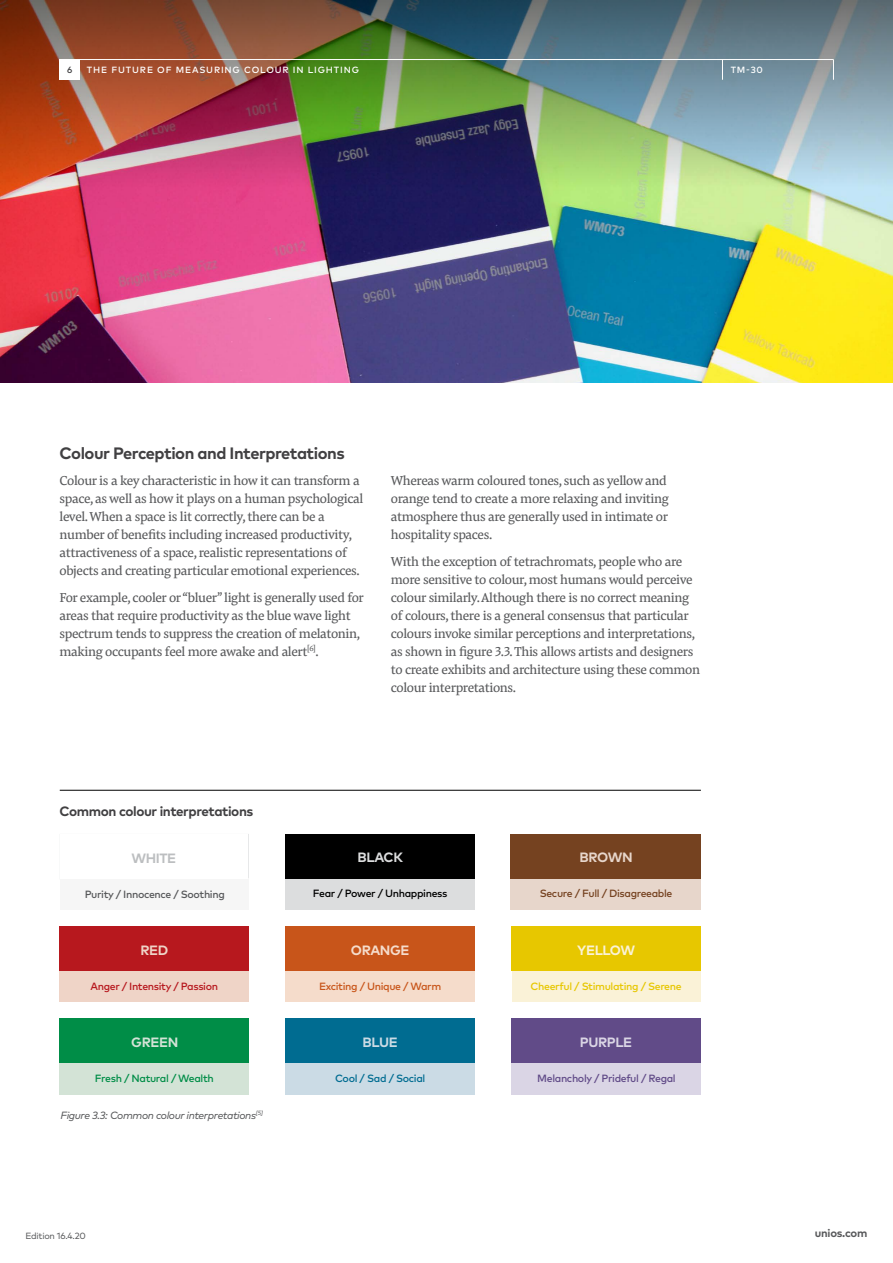
<style>
.page{position:relative;width:893px;height:1263px;background:#fff}
.page>*{position:absolute;margin:0;border:0;box-sizing:border-box;transform-origin:0 0}
.t1{font:700 16.5px "FF Mark Pro";letter-spacing:-.03em;color:#414042}
.t2{font:13.5px/18px "Pensum Pro";letter-spacing:-.03em;color:#58595b}
.t3{font:700 13.5px "FF Mark Pro";letter-spacing:-.03em;color:#414042}
.t4{font:700 13.5px "FF Mark Pro";letter-spacing:-.03em;color:#f5dccb}
.t5{font:700 13.5px "FF Mark Pro";letter-spacing:-.03em;color:#faf2d7}
.t6{font:700 13.5px "FF Mark Pro";letter-spacing:-.03em;color:#dad5e5}
.t7{font:700 13.5px "FF Mark Pro";letter-spacing:-.03em;color:#bcbec0}
.t8{font:700 13.5px "FF Mark Pro";letter-spacing:-.03em;color:#dcddde}
.t9{font:700 13.5px "FF Mark Pro";letter-spacing:-.03em;color:#e7d6cb}
.t10{font:700 13.5px "FF Mark Pro";letter-spacing:-.03em;color:#d3e3d6}
.t11{font:700 13.5px "FF Mark Pro";color:#cbdbe5}
.t12{font:700 13.5px "FF Mark Pro";color:#efd4c7}
.t13{font:700 11.25px "FF Mark Pro";letter-spacing:-.02em;color:#58595b}
.t14{font:italic 10.5px "FF Mark Pro";letter-spacing:-.035em;color:#58595b}
.t15{font:500 10.5px "FF Mark Pro";letter-spacing:-.035em;color:#e7c700}
.t16{font:500 10.5px "FF Mark Pro";letter-spacing:-.035em;color:#58595b}
.t17{font:500 10.5px "FF Mark Pro";letter-spacing:-.035em;color:#614b88}
.t18{font:500 10.5px "FF Mark Pro";letter-spacing:-.035em;color:#754220}
.t19{font:500 10.5px "FF Mark Pro";letter-spacing:-.035em;color:#b7181e}
.t20{font:500 10.5px "FF Mark Pro";letter-spacing:-.035em;color:#000}
.t21{font:500 10.5px "FF Mark Pro";letter-spacing:-.035em;color:#c8551a}
.t22{font:500 10.5px "FF Mark Pro";letter-spacing:-.035em;color:#008d47}
.t23{font:500 10.5px "FF Mark Pro";letter-spacing:-.035em;color:#006c91}
.t24{font:500 9px "FF Mark Pro";letter-spacing:.095em;color:#fff}
.t25{font:9px "FF Mark Pro";letter-spacing:-.03em;color:#58595b}
.t26{font:500 9px "FF Mark Pro";color:#414042}
</style>
<div class="page">
<img style="left:0;top:0;width:893px;height:382px">
<div style="left:60px;top:878px;width:189px;height:32px;background:#f6f6f6"></div>
<div style="left:285px;top:878px;width:190px;height:32px;background:#dcddde"></div>
<div style="left:511px;top:878px;width:190px;height:32px;background:#e7d6cb"></div>
<div style="left:60px;top:970px;width:189px;height:32px;background:#efd4c7"></div>
<div style="left:285px;top:970px;width:190px;height:32px;background:#f5dccb"></div>
<div style="left:512px;top:970px;width:189px;height:32px;background:#faf2d7"></div>
<div style="left:60px;top:1063px;width:189px;height:31px;background:#d3e3d6"></div>
<div style="left:285px;top:1063px;width:190px;height:31px;background:#cbdbe5"></div>
<div style="left:511px;top:1063px;width:190px;height:31px;background:#dad5e5"></div>
<div style="left:60px;top:834px;width:188px;height:45px;background:#fff"></div>
<div style="left:285px;top:834px;width:190px;height:44px;background:#000"></div>
<div style="left:511px;top:834px;width:190px;height:44px;background:#754220"></div>
<div style="left:60px;top:926px;width:189px;height:44px;background:#b7181e"></div>
<div style="left:285px;top:926px;width:190px;height:44px;background:#c8551a"></div>
<div style="left:511px;top:926px;width:190px;height:44px;background:#e7c700"></div>
<div style="left:60px;top:1018px;width:189px;height:45px;background:#008d47"></div>
<div style="left:285px;top:1018px;width:190px;height:45px;background:#006c91"></div>
<div style="left:511px;top:1018px;width:190px;height:45px;background:#614b88"></div>
<hr style="left:60px;top:790px;width:641px;height:1px;background:#000">
<div style="left:60px;top:60px;width:20px;height:20px;background:#fff"></div>
<hr style="left:60px;top:59px;width:773px;height:1px;background:#fff">
<svg style="left:833px;top:60px;width:1px;height:20px"></svg>
<svg style="left:722px;top:60px;width:1px;height:20px"></svg>
<p class="t26" style="left:67px;top:63px;width:7px">6</p>
<p class="t24" style="left:87px;top:63px;width:274px">THE FUTURE OF MEASURING COLOUR IN LIGHTING</p>
<p class="t24" style="left:731px;top:63px;width:34px">TM-30</p>
<p class="t1" style="left:60px;top:440px;width:287px">Colour Perception and Interpretations</p>
<p class="t2" style="left:60px;top:471px;width:305px">Colour is a key characteristic in how it can transform a space, as well as how it plays on a human psychological level. When a space is lit correctly, there can be a number of benefits including increased productivity, attractiveness of a space, realistic representations of objects and creating particular emotional experiences.</p>
<p class="t2" style="left:60px;top:588px;width:306px">For example, cooler or “bluer” light is generally used for areas that require productivity as the blue wave light spectrum tends to suppress the creation of melatonin, making occupants feel more awake and alert<sup>[6]</sup>.</p>
<p class="t2" style="left:391px;top:471px;width:279px;text-align:justify">Whereas warm coloured tones, such as yellow and orange tend to create a more relaxing and inviting atmosphere thus are generally used in intimate or hospitality spaces.</p>
<p class="t2" style="left:391px;top:552px;width:311px">With the exception of tetrachromats, people who are more sensitive to colour, most humans would perceive colour similarly. Although there is no correct meaning of colours, there is a general consensus that particular colours invoke similar perceptions and interpretations, as shown in figure 3.3. This allows artists and designers to create exhibits and architecture using these common colour interpretations.</p>
<p class="t3" style="left:60px;top:801px;width:195px">Common colour interpretations</p>
<p class="t7" style="left:132px;top:848px;width:46px">WHITE</p>
<p class="t8" style="left:358px;top:847px;width:47px">BLACK</p>
<p class="t9" style="left:579px;top:847px;width:55px">BROWN</p>
<p class="t16" style="left:85px;top:886px;width:142px">Purity / Innocence / Soothing</p>
<p class="t20" style="left:313px;top:886px;width:136px">Fear / Power / Unhappiness</p>
<p class="t18" style="left:540px;top:886px;width:134px">Secure / Full / Disagreeable</p>
<p class="t12" style="left:140px;top:939px;width:29px">RED</p>
<p class="t4" style="left:351px;top:939px;width:60px">ORANGE</p>
<p class="t5" style="left:577px;top:939px;width:59px">YELLOW</p>
<p class="t19" style="left:91px;top:978px;width:129px">Anger / Intensity / Passion</p>
<p class="t21" style="left:319px;top:978px;width:124px">Exciting / Unique / Warm</p>
<p class="t15" style="left:530px;top:978px;width:153px">Cheerful / Stimulating / Serene</p>
<p class="t10" style="left:131px;top:1032px;width:48px">GREEN</p>
<p class="t11" style="left:363px;top:1032px;width:37px">BLUE</p>
<p class="t6" style="left:580px;top:1032px;width:54px">PURPLE</p>
<p class="t22" style="left:95px;top:1070px;width:120px">Fresh / Natural / Wealth</p>
<p class="t23" style="left:335px;top:1070px;width:92px">Cool / Sad / Social</p>
<p class="t17" style="left:537px;top:1070px;width:140px">Melancholy / Prideful / Regal</p>
<p class="t14" style="left:60px;top:1107px;width:204px">Figure 3.3: Common colour interpretations<sup>[5]</sup></p>
<p class="t25" style="left:26px;top:1229px;width:62px">Edition 16.4.20</p>
<p class="t13" style="left:815px;top:1225px;width:54px">unios.com</p>
</div>
